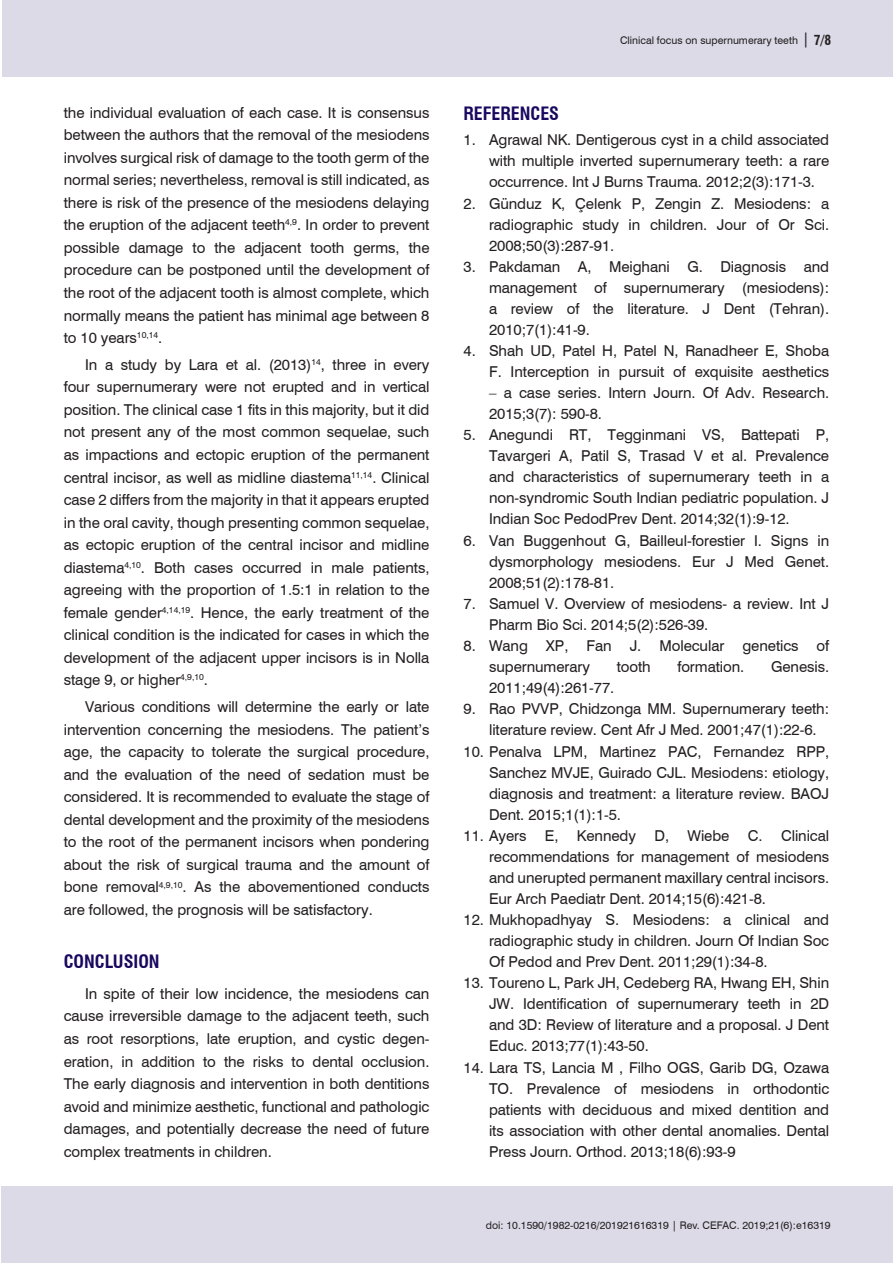
<style>
.page{position:relative;width:893px;height:1263px;background:#fff}
.page>*{position:absolute;margin:0;border:0;box-sizing:border-box;transform-origin:0 0}
.Nivel_1{font:700 condensed 18px "Swiss 721 BT";color:#18085f}
.Corpo_do_texto_INGL{font:15px/22.5px "Swiss 721 BT";letter-spacing:-.005em;color:#231f20;text-align:justify}
.t1{font:10.5px "Swiss 721 BT";color:#231f20}
.s1{font-size:15px}
.s2{font-weight:700;font-stretch:condensed;font-size:13.5px}
</style>
<div class="page">
<div style="left:1px;top:1186px;width:892px;height:77px;background:#dcdae7"></div>
<div style="left:2px;top:0;width:891px;height:77px;background:#dcdae7"></div>
<p class="Corpo_do_texto_INGL" style="left:64px;top:101px;width:367px">the individual evaluation of each case. It is consensus between the authors that the removal of the mesiodens involves surgical risk of damage to the tooth germ of the normal series; nevertheless, removal is still indicated, as there is risk of the presence of the mesiodens delaying the eruption of the adjacent teeth<sup>4,9</sup>. In order to prevent possible damage to the adjacent tooth germs, the procedure can be postponed until the development of the root of the adjacent tooth is almost complete, which normally means the patient has minimal age between 8 to 10 years<sup>10,14</sup>.</p>
<p class="Corpo_do_texto_INGL" style="left:64px;top:353px;width:367px;text-indent:21px">In a study by Lara et al. (2013)<sup>14</sup>, three in every four supernumerary were not erupted and in vertical position. The clinical case 1 fits in this majority, but it did not present any of the most common sequelae, such as impactions and ectopic eruption of the permanent central incisor, as well as midline diastema<sup>11,14</sup>. Clinical case 2 differs from the majority in that it appears erupted in the oral cavity, though presenting common sequelae, as ectopic eruption of the central incisor and midline diastema<sup>4,10</sup>. Both cases occurred in male patients, agreeing with the proportion of 1.5:1 in relation to the female gender<sup>4,14,19</sup>. Hence, the early treatment of the clinical condition is the indicated for cases in which the development of the adjacent upper incisors is in Nolla stage 9, or higher<sup>4,9,10</sup>.</p>
<p class="Corpo_do_texto_INGL" style="left:64px;top:695px;width:367px;text-indent:21px">Various conditions will determine the early or late intervention concerning the mesiodens. The patient’s age, the capacity to tolerate the surgical procedure, and the evaluation of the need of sedation must be considered. It is recommended to evaluate the stage of dental development and the proximity of the mesiodens to the root of the permanent incisors when pondering about the risk of surgical trauma and the amount of bone removal<sup>4,9,10</sup>. As the abovementioned conducts are followed, the prognosis will be satisfactory.</p>
<p class="Nivel_1" style="left:64px;top:950px;width:97px">CONCLUSION</p>
<p class="Corpo_do_texto_INGL" style="left:64px;top:982px;width:367px;text-indent:21px">In spite of their low incidence, the mesiodens can cause irreversible damage to the adjacent teeth, such as root resorptions, late eruption, and cystic degen&shy;eration, in addition to the risks to dental occlusion.<br>The early diagnosis and intervention in both dentitions avoid and minimize aesthetic, functional and pathologic damages, and potentially decrease the need of future complex treatments in children.</p>
<p class="t1" style="left:620px;top:33px;width:213px">Clinical focus on supernumerary teeth <span class="s1">|</span> <span class="s2">7/8</span></p>
<p class="Nivel_1" style="left:463px;top:103px;width:97px">REFERENCES</p>
<p class="Corpo_do_texto_INGL" style="left:489px;top:129px;width:342px;line-height:21px;text-indent:-26px">1. Agrawal NK. Dentigerous cyst in a child associated with multiple inverted supernumerary teeth: a rare occurrence. Int J Burns Trauma. 2012;2(3):171-3.</p>
<p class="Corpo_do_texto_INGL" style="left:489px;top:192px;width:342px;line-height:21px;text-indent:-26px">2. Günduz K, Çelenk P, Zengin Z. Mesiodens: a radiographic study in children. Jour of Or Sci.<br>2008;50(3):287-91.</p>
<p class="Corpo_do_texto_INGL" style="left:489px;top:256px;width:342px;line-height:21px;text-indent:-26px">3. Pakdaman A, Meighani G. Diagnosis and management of supernumerary (mesiodens): a review of the literature. J Dent (Tehran).<br>2010;7(1):41-9.</p>
<p class="Corpo_do_texto_INGL" style="left:463px;top:340px;width:367px;line-height:21px;text-align:right">4. Shah UD, Patel H, Patel N, Ranadheer E, Shoba<br>F. Interception in pursuit of exquisite aesthetics</p>
<p class="Corpo_do_texto_INGL" style="left:489px;top:382px;width:342px;line-height:21px">– a case series. Intern Journ. Of Adv. Research.<br>2015;3(7): 590-8.</p>
<p class="Corpo_do_texto_INGL" style="left:489px;top:424px;width:342px;line-height:21px;text-indent:-26px">5. Anegundi RT, Tegginmani VS, Battepati P, Tavargeri A, Patil S, Trasad V et al. Prevalence and characteristics of supernumerary teeth in a non-syndromic South Indian pediatric population. J Indian Soc PedodPrev Dent. 2014;32(1):9-12.</p>
<p class="Corpo_do_texto_INGL" style="left:489px;top:529px;width:342px;line-height:21px;text-indent:-26px">6. Van Buggenhout G, Bailleul-forestier I. Signs in dysmorphology mesiodens. Eur J Med Genet.<br>2008;51(2):178-81.</p>
<p class="Corpo_do_texto_INGL" style="left:489px;top:592px;width:342px;line-height:21px;text-indent:-26px">7. Samuel V. Overview of mesiodens- a review. Int J<br>Pharm Bio Sci. 2014;5(2):526-39.</p>
<p class="Corpo_do_texto_INGL" style="left:489px;top:635px;width:342px;line-height:21px;text-indent:-26px">8. Wang XP, Fan J. Molecular genetics of supernumerary</p>
<p class="Corpo_do_texto_INGL" style="left:617px;top:655px;width:36px">tooth</p>
<p class="Corpo_do_texto_INGL" style="left:677px;top:655px;width:68px">formation.</p>
<p class="Corpo_do_texto_INGL" style="left:771px;top:655px;width:60px">Genesis.</p>
<p class="Corpo_do_texto_INGL" style="left:489px;top:676px;width:127px">2011;49(4):261-77.</p>
<p class="Corpo_do_texto_INGL" style="left:489px;top:698px;width:342px;line-height:21px;text-indent:-26px">9. Rao PVVP, Chidzonga MM. Supernumerary teeth: literature review. Cent Afr J Med. 2001;47(1):22-6.</p>
<p class="Corpo_do_texto_INGL" style="left:489px;top:740px;width:342px;line-height:21px;text-indent:-26px">10. Penalva LPM, Martinez PAC, Fernandez RPP, Sanchez MVJE, Guirado CJL. Mesiodens: etiology, diagnosis and treatment: a literature review. BAOJ Dent. 2015;1(1):1-5.</p>
<p class="Corpo_do_texto_INGL" style="left:489px;top:824px;width:342px;line-height:21px;text-indent:-26px">11. Ayers E, Kennedy D, Wiebe C. Clinical recommendations for management of mesiodens and unerupted permanent maxillary central incisors.<br>Eur Arch Paediatr Dent. 2014;15(6):421-8.</p>
<p class="Corpo_do_texto_INGL" style="left:489px;top:909px;width:342px;line-height:21px;text-indent:-26px">12. Mukhopadhyay S. Mesiodens: a clinical and radiographic study in children. Journ Of Indian Soc Of Pedod and Prev Dent. 2011;29(1):34-8.</p>
<p class="Corpo_do_texto_INGL" style="left:489px;top:972px;width:342px;line-height:21px;text-indent:-26px">13. Toureno L, Park JH, Cedeberg RA, Hwang EH, Shin JW. Identification of supernumerary teeth in 2D and 3D: Review of literature and a proposal. J Dent Educ. 2013;77(1):43-50.</p>
<p class="Corpo_do_texto_INGL" style="left:489px;top:1056px;width:342px;line-height:21px;text-indent:-26px">14. Lara TS, Lancia M , Filho OGS, Garib DG, Ozawa TO. Prevalence of mesiodens in orthodontic patients with deciduous and mixed dentition and its association with other dental anomalies. Dental Press Journ. Orthod. 2013;18(6):93-9</p>
<p class="t1" style="left:486px;top:1218px;width:346px">doi: 10.1590/1982-0216/201921616319 | Rev. CEFAC. 2019;21(6):e16319</p>
</div>
